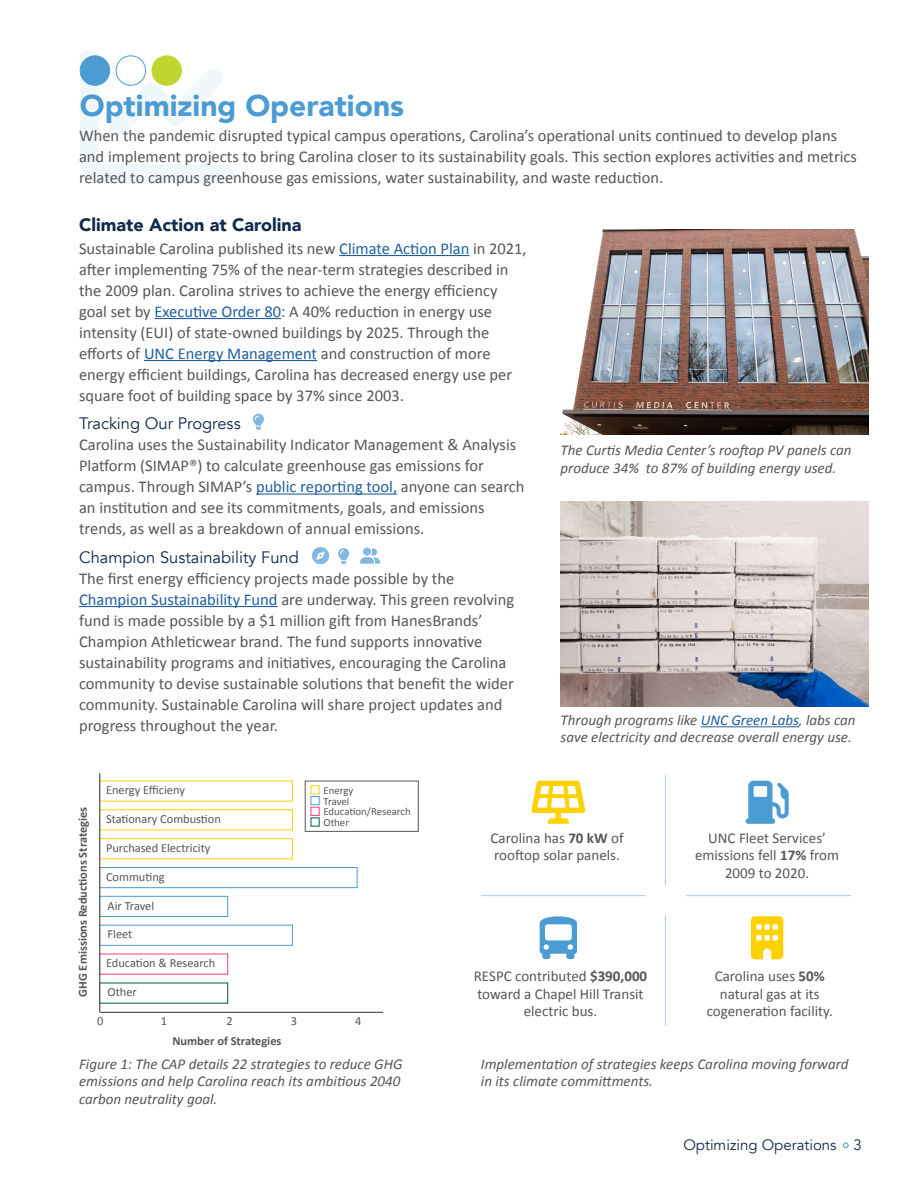
<style>
.page{position:relative;width:918px;height:1188px;background:#fff}
.page>*{position:absolute;margin:0;border:0;box-sizing:border-box;transform-origin:0 0}
.t1{font:900 30px "Avenir";color:#4c9cd3}
.t2{font:900 18px "Avenir";color:#11294b}
.t3{font:16.5px/21px "Calibri";color:#565656}
.t4{font:16.5px "Avenir";color:#11294b}
.t5{font:italic 15px/17.2px "Calibri";color:#565656}
.t6{font:15px/17.2px "Calibri";color:#565656;text-align:center}
.t7{font:15px "Avenir";color:#11294b}
.t8{font:12.45px "Calibri";color:#565656}
.t9{font:700 12.45px "Calibri";color:#565656}
.t10{font:10.8px/10.8px "Calibri";color:#565656}
.s1{color:#215e9e}
.s2{font-weight:700}
</style>
<div class="page">
<div style="left:99px;top:838px;width:194px;height:21px;border:1px solid #fed109"></div>
<div style="left:99px;top:867px;width:259px;height:21px;border:1px solid #4c9cd3"></div>
<div style="left:99px;top:896px;width:129px;height:21px;border:1px solid #4c9cd3"></div>
<div style="left:99px;top:925px;width:194px;height:21px;border:1px solid #4c9cd3"></div>
<div style="left:99px;top:954px;width:129px;height:21px;border:1px solid #ef426f"></div>
<svg style="left:80px;top:50px;width:153px;height:133px"></svg>
<div style="left:152px;top:56px;width:29px;height:29px;background:#c1d52f;border-radius:50%"></div>
<div style="left:152px;top:55px;width:30px;height:31px;border:1px solid #c1d52f;border-radius:50%"></div>
<div style="left:80px;top:56px;width:30px;height:29px;background:#4c9cd3;border-radius:50%"></div>
<div style="left:80px;top:55px;width:30px;height:31px;border:1px solid #4c9cd3;border-radius:50%"></div>
<div style="left:116px;top:55px;width:30px;height:31px;border:1px solid #4c9cd3;border-radius:50%"></div>
<hr style="left:701px;top:726px;width:98px;height:1px;background:#215e9e">
<img style="left:561px;top:502px;width:307px;height:205px">
<img style="left:561px;top:230px;width:307px;height:205px">
<svg style="left:746px;top:781px;width:43px;height:43px"></svg>
<svg style="left:531px;top:781px;width:54px;height:43px"></svg>
<svg style="left:540px;top:916px;width:37px;height:43px"></svg>
<svg style="left:751px;top:916px;width:32px;height:43px"></svg>
<hr style="left:665px;top:916px;width:1px;height:110px;background:#4c9cd3">
<hr style="left:481px;top:895px;width:165px;height:1px;background:#4c9cd3">
<hr style="left:665px;top:775px;width:1px;height:110px;background:#4c9cd3">
<hr style="left:686px;top:895px;width:165px;height:1px;background:#4c9cd3">
<hr style="left:339px;top:255px;width:130px;height:1px;background:#215e9e">
<hr style="left:154px;top:318px;width:127px;height:1px;background:#215e9e">
<hr style="left:144px;top:360px;width:173px;height:1px;background:#215e9e">
<hr style="left:256px;top:494px;width:141px;height:1px;background:#215e9e">
<hr style="left:79px;top:606px;width:199px;height:1px;background:#215e9e">
<hr style="left:100px;top:1012px;width:283px;height:1px;background:#565656">
<hr style="left:99px;top:773px;width:1px;height:239px;background:#565656">
<div style="left:311px;top:796px;width:9px;height:9px;border:1px solid #4c9cd3"></div>
<div style="left:311px;top:807px;width:9px;height:9px;border:1px solid #ef426f"></div>
<div style="left:305px;top:781px;width:114px;height:51px;border:1px solid #565656"></div>
<svg style="left:843px;top:1143px;width:5px;height:5px"></svg>
<svg style="left:338px;top:548px;width:11px;height:16px"></svg>
<img style="left:313px;top:548px;width:16px;height:16px">
<svg style="left:360px;top:548px;width:20px;height:16px"></svg>
<svg style="left:253px;top:414px;width:11px;height:16px"></svg>
<h1 class="t1" style="left:80px;top:80px;width:326px">Optimizing Operations</h1>
<p class="t3" style="left:79px;top:124px;width:779px">When the pandemic disrupted typical campus operations, Carolina’s operational units continued to develop plans and implement projects to bring Carolina closer to its sustainability goals. This section explores activities and metrics related to campus greenhouse gas emissions, water sustainability, and waste reduction.</p>
<p class="t2" style="left:79px;top:209px;width:224px">Climate Action at Carolina</p>
<p class="t3" style="left:79px;top:237px;width:449px">Sustainable Carolina published its new <span class="s1">Climate Action Plan</span> in 2021, after implementing 75% of the near-term strategies described in the 2009 plan. Carolina strives to achieve the energy efficiency goal set by <span class="s1">Executive Order 80</span>: A 40% reduction in energy use intensity (EUI) of state-owned buildings by 2025. Through the efforts of <span class="s1">UNC Energy Management</span> and construction of more energy efficient buildings, Carolina has decreased energy use per square foot of building space by 37% since 2003.</p>
<p class="t4" style="left:79px;top:414px;width:163px">Tracking Our Progress</p>
<p class="t3" style="left:79px;top:434px;width:447px">Carolina uses the Sustainability Indicator Management &amp; Analysis Platform (SIMAP®) to calculate greenhouse gas emissions for campus. Through SIMAP’s <span class="s1">public reporting tool,</span> anyone can search an institution and see its commitments, goals, and emissions trends, as well as a breakdown of annual emissions.</p>
<p class="t4" style="left:79px;top:547px;width:221px">Champion Sustainability Fund</p>
<p class="t3" style="left:79px;top:567px;width:437px">The first energy efficiency projects made possible by the <span class="s1">Champion Sustainability Fund</span> are underway. This green revolving fund is made possible by a $1 million gift from HanesBrands’ Champion Athleticwear brand. The fund supports innovative sustainability programs and initiatives, encouraging the Carolina community to devise sustainable solutions that benefit the wider community. Sustainable Carolina will share project updates and progress throughout the year.</p>
<p class="t5" style="left:561px;top:441px;width:293px">The Curtis Media Center’s rooftop PV panels can produce 34% to 87% of building energy used.</p>
<p class="t5" style="left:561px;top:711px;width:297px">Through programs like <span class="s1">UNC Green Labs</span>, labs can save electricity and decrease overall energy use.</p>
<p class="t9" style="left:74px;top:997px;width:192px;rotate:-90deg">GHG Emissions Reductions Strategies</p>
<p class="t8" style="left:106px;top:781px;width:80px">Energy Efficieny</p>
<p class="t8" style="left:106px;top:810px;width:116px">Stationary Combustion</p>
<p class="t8" style="left:106px;top:839px;width:106px">Purchased Electricity</p>
<p class="t8" style="left:106px;top:868px;width:60px">Commuting</p>
<p class="t8" style="left:108px;top:897px;width:48px">Air Travel</p>
<p class="t8" style="left:108px;top:926px;width:26px">Fleet</p>
<p class="t8" style="left:106px;top:955px;width:111px">Education &amp; Research</p>
<p class="t8" style="left:108px;top:984px;width:31px">Other</p>
<p class="t10" style="left:324px;top:785px;width:31px">Energy<br>Travel</p>
<p class="t10" style="left:324px;top:817px;width:27px">Other</p>
<p class="t10" style="left:324px;top:806px;width:89px">Education/Research</p>
<p class="t8" style="left:97px;top:1012px;width:8px">0</p>
<p class="t8" style="left:161px;top:1012px;width:8px">1</p>
<p class="t8" style="left:226px;top:1012px;width:8px">2</p>
<p class="t8" style="left:291px;top:1012px;width:8px">3</p>
<p class="t8" style="left:355px;top:1012px;width:8px">4</p>
<p class="t9" style="left:172px;top:1032px;width:111px">Number of Strategies</p>
<p class="t5" style="left:79px;top:1055px;width:325px">Figure 1: The CAP details 22 strategies to reduce GHG emissions and help Carolina reach its ambitious 2040 carbon neutrality goal.</p>
<p class="t6" style="left:491px;top:829px;width:135px;text-align:left">Carolina has <span class="s2">70 kW</span> of rooftop solar panels.</p>
<p class="t6" style="left:695px;top:829px;width:146px">UNC Fleet Services’ emissions fell <span class="s2">17%</span> from<br>2009 to 2020.</p>
<p class="t6" style="left:474px;top:967px;width:175px">RESPC contributed <span class="s2">$390,000 </span>toward a Chapel Hill Transit electric bus.</p>
<p class="t6" style="left:707px;top:967px;width:128px">Carolina uses <span class="s2">50% </span>natural gas at its cogeneration facility.</p>
<p class="t5" style="left:481px;top:1055px;width:369px">Implementation of strategies keeps Carolina moving forward in its climate committments.</p>
<p class="t7" style="left:683px;top:1136px;width:180px">Optimizing Operations 3</p>
</div>
